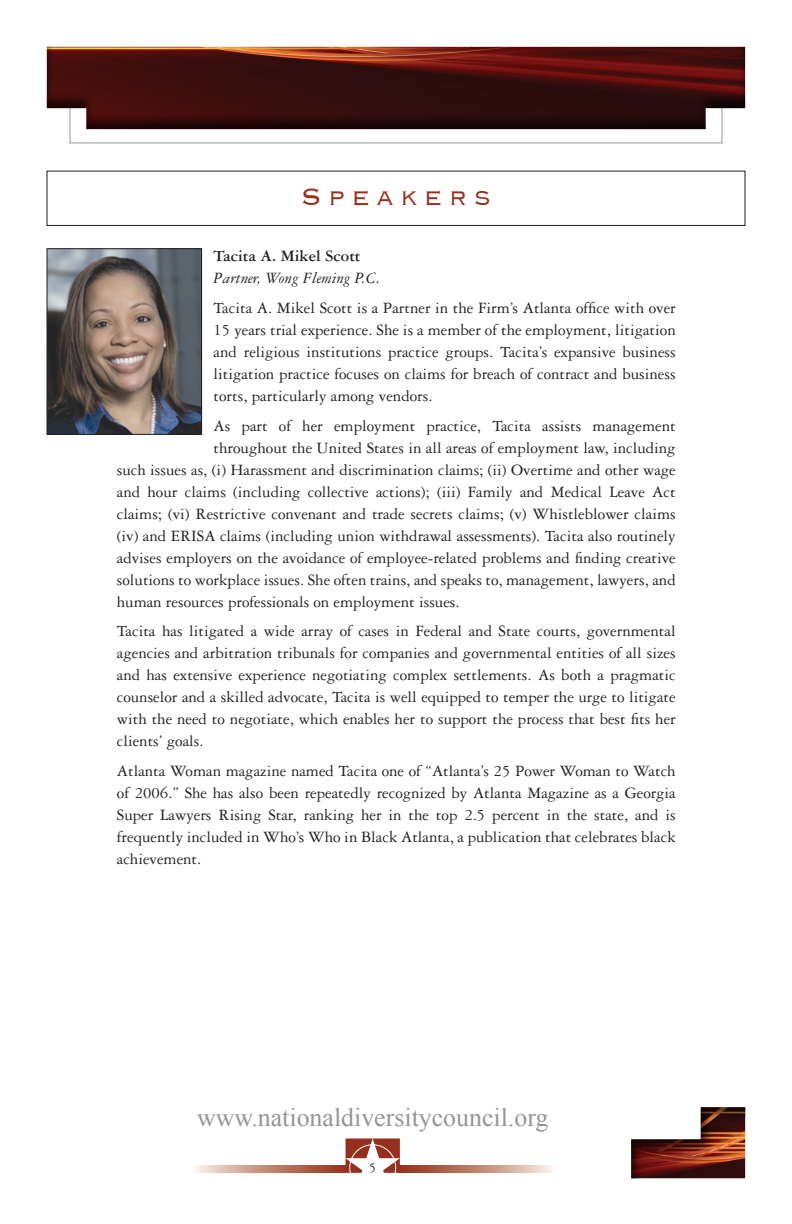
<style>
.page{position:relative;width:792px;height:1224px;background:#fff}
.page>*{position:absolute;margin:0;border:0;box-sizing:border-box;transform-origin:0 0}
.t1{font:300 31px "Copperplate";letter-spacing:.2em;color:#95301f}
.t2{font:25.8px "Times New Roman";color:#939598}
.t3{font:16.8px/22px "Garamond Three";color:#231f20;text-align:justify}
.t4{font:italic 16.8px/22px "Garamond Three";color:#231f20}
.t5{font:14.2px "Garamond Three";color:#231f20}
.s1{font-weight:700;font-style:normal}
</style>
<div class="page">
<div style="left:70px;top:99px;width:652px;height:44px;border:1px solid #939598"></div>
<svg style="left:195px;top:1165px;width:151px;height:8px"></svg>
<svg style="left:346px;top:1138px;width:54px;height:35px"></svg>
<svg style="left:400px;top:1165px;width:153px;height:8px"></svg>
<div style="left:349px;top:1144px;width:47px;height:47px;border:1px solid #fff;border-radius:50%"></div>
<div style="left:629px;top:1106px;width:116px;height:74px;background:#231f20;opacity:.75"></div>
<div style="left:0;top:45px;width:747px;height:86px;background:#231f20;opacity:.75"></div>
<img style="left:49px;top:250px;width:151px;height:183px">
<div style="left:47px;top:248px;width:155px;height:187px;border:1px solid #231f20"></div>
<div style="left:47px;top:171px;width:698px;height:55px;border:1px solid #231f20"></div>
<p class="t1" style="left:301px;top:177px;width:192px">Speakers</p>
<p class="t4" style="left:214px;top:245px;width:168px"><span class="s1">Tacita A. Mikel Scott<br></span>Partner, Wong Fleming P.C.</p>
<p class="t3" style="left:214px;top:297px;width:464px">Tacita A. Mikel Scott is a Partner in the Firm’s Atlanta office with over 15 years trial experience. She is a member of the employment, litigation and religious institutions practice groups. Tacita’s expansive business litigation practice focuses on claims for breach of contract and business torts, particularly among vendors.</p>
<p class="t3" style="left:214px;top:415px;width:464px">As part of her employment practice, Tacita assists management</p>
<p class="t3" style="left:214px;top:437px;width:464px">throughout the United States in all areas of employment law, including</p>
<p class="t3" style="left:117px;top:459px;width:560px">such issues as, (i) Harassment and discrimination claims; (ii) Overtime and other wage</p>
<p class="t3" style="left:117px;top:481px;width:560px">and hour claims (including collective actions); (iii) Family and Medical Leave Act</p>
<p class="t3" style="left:117px;top:503px;width:560px">claims; (vi) Restrictive convenant and trade secrets claims; (v) Whistleblower claims</p>
<p class="t3" style="left:117px;top:525px;width:560px">(iv) and ERISA claims (including union withdrawal assessments). Tacita also routinely</p>
<p class="t3" style="left:117px;top:547px;width:560px">advises employers on the avoidance of employee-related problems and finding creative</p>
<p class="t3" style="left:117px;top:569px;width:560px">solutions to workplace issues. She often trains, and speaks to, management, lawyers, and</p>
<p class="t3" style="left:117px;top:591px;width:344px">human resources professionals on employment issues.</p>
<p class="t3" style="left:117px;top:620px;width:560px">Tacita has litigated a wide array of cases in Federal and State courts, governmental agencies and arbitration tribunals for companies and governmental entities of all sizes and has extensive experience negotiating complex settlements. As both a pragmatic counselor and a skilled advocate, Tacita is well equipped to temper the urge to litigate with the need to negotiate, which enables her to support the process that best fits her clients’ goals.</p>
<p class="t3" style="left:117px;top:760px;width:560px">Atlanta Woman magazine named Tacita one of “Atlanta’s 25 Power Woman to Watch of 2006.” She has also been repeatedly recognized by Atlanta Magazine as a Georgia Super Lawyers Rising Star, ranking her in the top 2.5 percent in the state, and is frequently included in Who’s Who in Black Atlanta, a publication that celebrates black achievement.</p>
<p class="t2" style="left:197px;top:1101px;width:353px">www.nationaldiversitycouncil.org</p>
<p class="t5" style="left:369px;top:1160px;width:9px">5</p>
</div>
